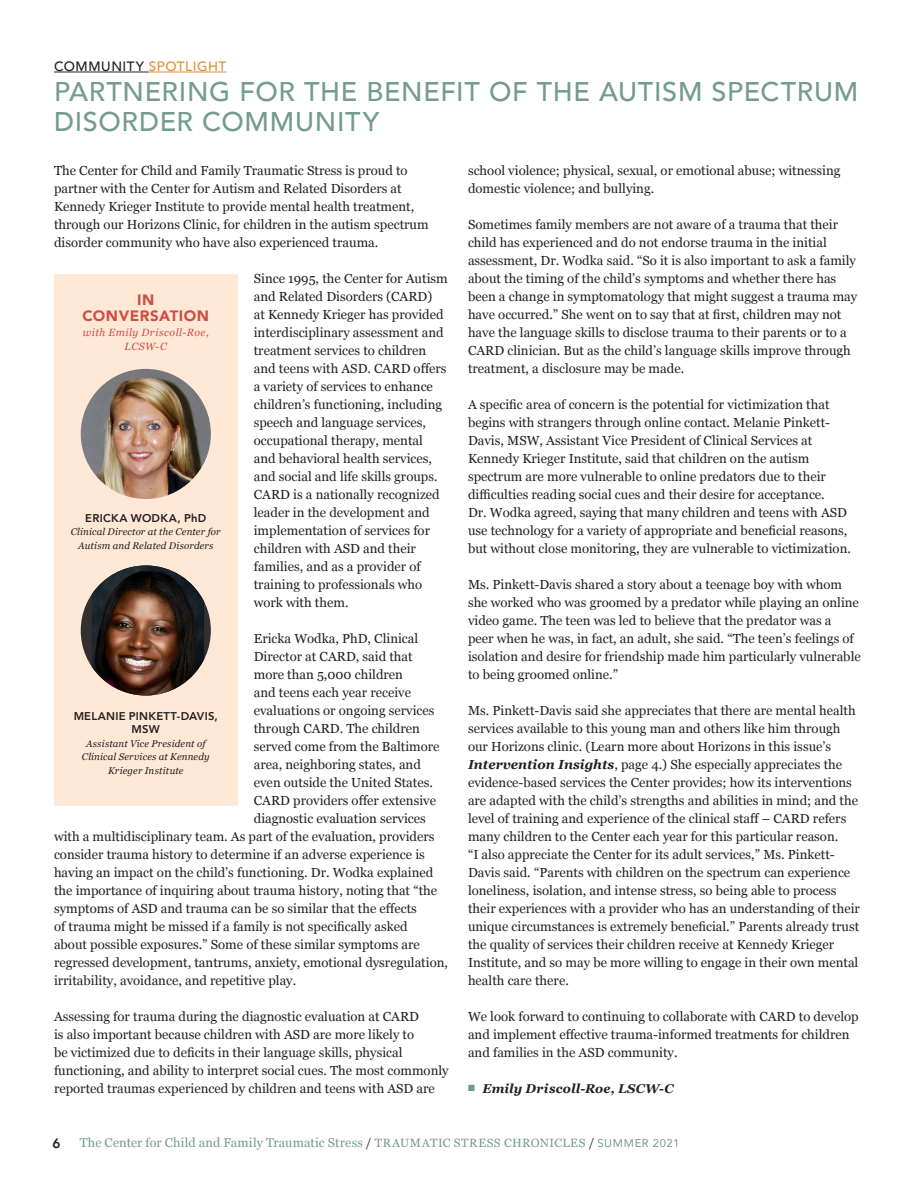
<style>
.page{position:relative;width:918px;height:1188px;background:#fff}
.page>*{position:absolute;margin:0;border:0;box-sizing:border-box;transform-origin:0 0}
.Titles__Green_Avenir{font:500 27px/30px "Avenir";letter-spacing:.025em;color:#749c8c}
.SH3_Header_2nd_line{font:900 15px/16.5px "Avenir";letter-spacing:.035em;color:#ca5046;text-align:center}
.Titles__Green_Avenir-2{font:500 13.5px "Avenir";letter-spacing:.04em;color:#231f20}
.t1{font:800 13.5px "Avenir";color:#231f20}
.Body_Text__Georgia{font:13.2px/18px "Georgia";color:#231f20}
.t2{font:12.75px "Georgia";letter-spacing:.01em;color:#749c8c}
.Author{font:italic 700 12.75px "Georgia";letter-spacing:.015em;color:#231f20}
.Captions__7_5_Avenir{font:800 11.25px/13.5px "Avenir";letter-spacing:.02em;color:#231f20;text-align:center}
.SH3_Header_2nd_line-2{font:italic 10.5px/13.5px "Georgia";letter-spacing:.045em;color:#ca5046;text-align:center}
.Captions__7_5_Avenir-2{font:italic 9.75px/13.5px "Georgia";letter-spacing:.015em;color:#231f20;text-align:center}
.s1{color:#e28f33}
.s2{font-weight:700;font-style:italic}
.s3{font-size:12px;color:#231f20}
.s4{font-size:12px}
.s5{font-family:"Avenir";font-size:11.25px}
</style>
<div class="page">
<hr style="left:54px;top:72px;width:95px;height:1px;background:#231f20">
<hr style="left:149px;top:72px;width:77px;height:1px;background:#e28f33">
<div style="left:54px;top:274px;width:184px;height:532px;background:#ffe8d6"></div>
<img style="left:81px;top:369px;width:130px;height:130px;border-radius:65px">
<div style="left:81px;top:565px;width:130px;height:131px;background:#312f30;border-radius:50%"></div>
<img style="left:92px;top:565px;width:112px;height:131px">
<p class="Titles__Green_Avenir-2" style="left:54px;top:55px;width:174px">COMMUNITY <span class="s1">SPOTLIGHT</span></p>
<p class="Titles__Green_Avenir" style="left:54px;top:75px;width:806px">PARTNERING FOR THE BENEFIT OF THE AUTISM SPECTRUM<br>DISORDER COMMUNITY</p>
<p class="Body_Text__Georgia" style="left:54px;top:161px;width:376px">The Center for Child and Family Traumatic Stress is proud to partner with the Center for Autism and Related Disorders at Kennedy Krieger Institute to provide mental health treatment, through our Horizons Clinic, for children in the autism spectrum disorder community who have also experienced trauma.</p>
<p class="Body_Text__Georgia" style="left:254px;top:269px;width:196px">Since 1995, the Center for Autism and Related Disorders (CARD)<br>at Kennedy Krieger has provided interdisciplinary assessment and treatment services to children and teens with ASD. CARD offers a variety of services to enhance children’s functioning, including speech and language services, occupational therapy, mental and behavioral health services, and social and life skills groups.<br>CARD is a nationally recognized leader in the development and implementation of services for children with ASD and their families, and as a provider of training to professionals who work with them.</p>
<p class="Body_Text__Georgia" style="left:254px;top:629px;width:166px">Ericka Wodka, PhD, Clinical</p>
<p class="Body_Text__Georgia" style="left:254px;top:647px;width:160px">Director at CARD, said that</p>
<p class="Body_Text__Georgia" style="left:254px;top:665px;width:151px">more than 5,000 children</p>
<p class="Body_Text__Georgia" style="left:254px;top:683px;width:159px">and teens each year receive</p>
<p class="Body_Text__Georgia" style="left:254px;top:701px;width:182px">evaluations or ongoing services</p>
<p class="Body_Text__Georgia" style="left:254px;top:719px;width:168px">through CARD. The children</p>
<p class="Body_Text__Georgia" style="left:254px;top:737px;width:187px">served come from the Baltimore</p>
<p class="Body_Text__Georgia" style="left:254px;top:755px;width:169px">area, neighboring states, and</p>
<p class="Body_Text__Georgia" style="left:254px;top:773px;width:181px">even outside the United States.</p>
<p class="Body_Text__Georgia" style="left:254px;top:791px;width:184px">CARD providers offer extensive</p>
<p class="Body_Text__Georgia" style="left:254px;top:809px;width:174px">diagnostic evaluation services</p>
<p class="Body_Text__Georgia" style="left:54px;top:827px;width:382px">with a multidisciplinary team. As part of the evaluation, providers</p>
<p class="Body_Text__Georgia" style="left:54px;top:845px;width:372px">consider trauma history to determine if an adverse experience is</p>
<p class="Body_Text__Georgia" style="left:54px;top:863px;width:381px">having an impact on the child’s functioning. Dr. Wodka explained</p>
<p class="Body_Text__Georgia" style="left:54px;top:881px;width:385px">the importance of inquiring about trauma history, noting that “the</p>
<p class="Body_Text__Georgia" style="left:54px;top:899px;width:364px">symptoms of ASD and trauma can be so similar that the effects</p>
<p class="Body_Text__Georgia" style="left:54px;top:917px;width:355px">of trauma might be missed if a family is not specifically asked</p>
<p class="Body_Text__Georgia" style="left:54px;top:935px;width:367px">about possible exposures.” Some of these similar symptoms are</p>
<p class="Body_Text__Georgia" style="left:54px;top:953px;width:396px">regressed development, tantrums, anxiety, emotional dysregulation,</p>
<p class="Body_Text__Georgia" style="left:54px;top:971px;width:244px">irritability, avoidance, and repetitive play.</p>
<p class="Body_Text__Georgia" style="left:54px;top:1007px;width:396px">Assessing for trauma during the diagnostic evaluation at CARD<br>is also important because children with ASD are more likely to<br>be victimized due to deficits in their language skills, physical functioning, and ability to interpret social cues. The most commonly reported traumas experienced by children and teens with ASD are</p>
<p class="Body_Text__Georgia" style="left:468px;top:161px;width:374px">school violence; physical, sexual, or emotional abuse; witnessing domestic violence; and bullying.</p>
<p class="Body_Text__Georgia" style="left:468px;top:215px;width:391px">Sometimes family members are not aware of a trauma that their child has experienced and do not endorse trauma in the initial assessment, Dr. Wodka said. “So it is also important to ask a family about the timing of the child’s symptoms and whether there has been a change in symptomatology that might suggest a trauma may have occurred.” She went on to say that at first, children may not have the language skills to disclose trauma to their parents or to a CARD clinician. But as the child’s language skills improve through treatment, a disclosure may be made.</p>
<p class="Body_Text__Georgia" style="left:468px;top:395px;width:384px">A specific area of concern is the potential for victimization that begins with strangers through online contact. Melanie Pinkett-Davis, MSW, Assistant Vice President of Clinical Services at Kennedy Krieger Institute, said that children on the autism spectrum are more vulnerable to online predators due to their difficulties reading social cues and their desire for acceptance.<br>Dr. Wodka agreed, saying that many children and teens with ASD use technology for a variety of appropriate and beneficial reasons, but without close monitoring, they are vulnerable to victimization.</p>
<p class="Body_Text__Georgia" style="left:468px;top:575px;width:394px">Ms. Pinkett-Davis shared a story about a teenage boy with whom she worked who was groomed by a predator while playing an online video game. The teen was led to believe that the predator was a<br>peer when he was, in fact, an adult, she said. “The teen’s feelings of isolation and desire for friendship made him particularly vulnerable to being groomed online.”</p>
<p class="Body_Text__Georgia" style="left:468px;top:701px;width:394px">Ms. Pinkett-Davis said she appreciates that there are mental health services available to this young man and others like him through our Horizons clinic. (Learn more about Horizons in this issue’s <span class="s2">Intervention Insights</span>, page 4.) She especially appreciates the evidence-based services the Center provides; how its interventions are adapted with the child’s strengths and abilities in mind; and the level of training and experience of the clinical staff – CARD refers many children to the Center each year for this particular reason.<br>“I also appreciate the Center for its adult services,” Ms. Pinkett-Davis said. “Parents with children on the spectrum can experience loneliness, isolation, and intense stress, so being able to process their experiences with a provider who has an understanding of their unique circumstances is extremely beneficial.” Parents already trust the quality of services their children receive at Kennedy Krieger Institute, and so may be more willing to engage in their own mental health care there.</p>
<p class="Body_Text__Georgia" style="left:468px;top:1007px;width:392px">We look forward to continuing to collaborate with CARD to develop and implement effective trauma-informed treatments for children and families in the ASD community.</p>
<p class="Author" style="left:468px;top:1079px;width:207px"><sup>■</sup> Emily Driscoll-Roe, LSCW-C</p>
<p class="SH3_Header_2nd_line" style="left:82px;top:292px;width:128px">IN<br>CONVERSATION</p>
<p class="SH3_Header_2nd_line-2" style="left:83px;top:326px;width:128px">with Emily Driscoll-Roe,<br>LCSW-C</p>
<p class="Captions__7_5_Avenir" style="left:85px;top:511px;width:122px">ERICKA WODKA, PhD</p>
<p class="Captions__7_5_Avenir-2" style="left:71px;top:525px;width:151px">Clinical Director at the Center for<br>Autism and Related Disorders</p>
<p class="Captions__7_5_Avenir" style="left:74px;top:709px;width:146px">MELANIE PINKETT-DAVIS,<br>MSW</p>
<p class="Captions__7_5_Avenir-2" style="left:82px;top:736px;width:129px">Assistant Vice President of<br>Clinical Services at Kennedy<br>Krieger Institute</p>
<p class="t1" style="left:52px;top:1132px;width:9px">6</p>
<p class="t2" style="left:80px;top:1133px;width:601px">The Center for Child and Family Traumatic Stress <span class="s3">/</span> <span class="s4">TRAUMATIC STRESS CHRONICLES</span> <span class="s3">/</span> <span class="s5">SUMMER 2021</span></p>
</div>
